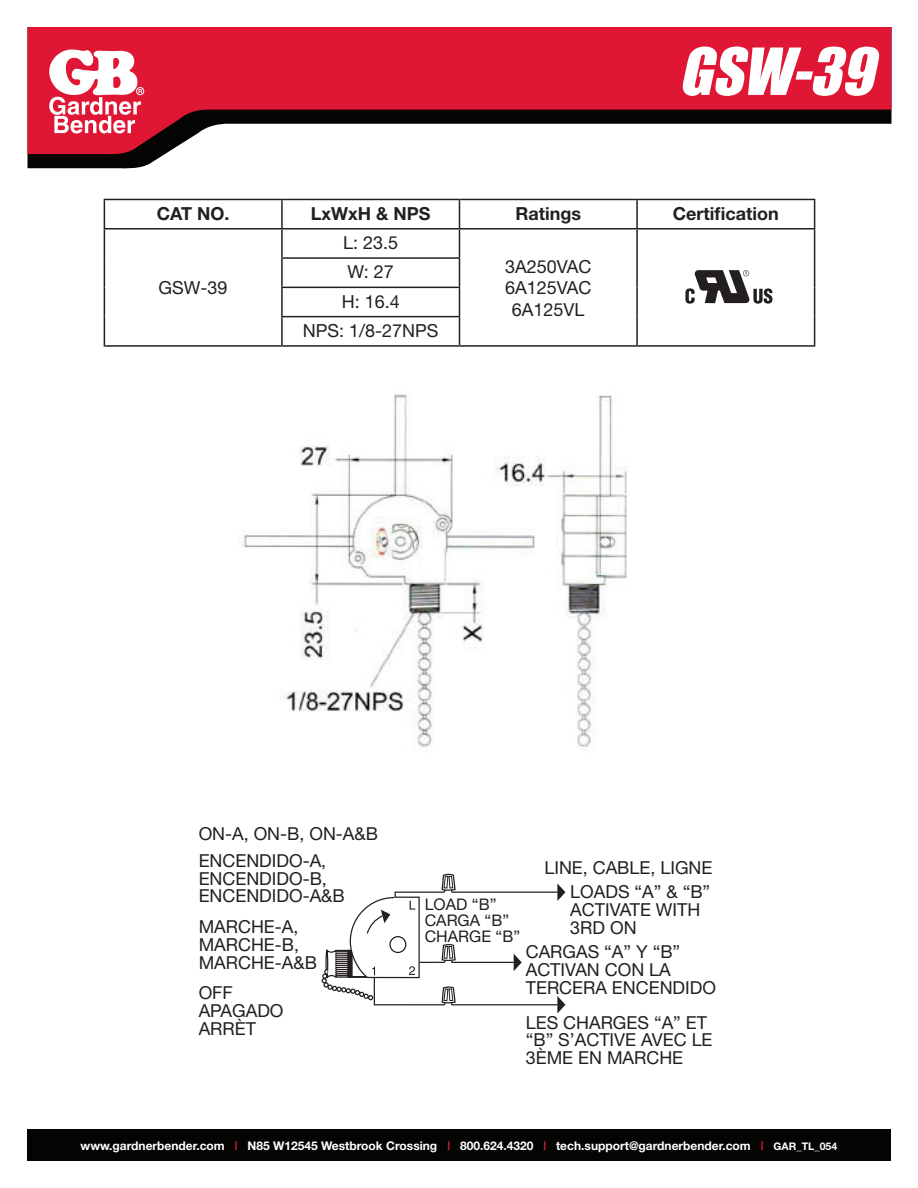
<style>
.page{position:relative;width:918px;height:1188px;background:#fff}
.page>*{position:absolute;margin:0;border:0;box-sizing:border-box;transform-origin:0 0}
.t1{font:italic 60px "Impact";color:#fff}
.t2{font:18px/21.6px "Helvetica Neue";color:#231f20;text-align:center}
.t3{font:700 18px "Helvetica Neue";color:#231f20}
.t4{font:17.85px/17.9px "Helvetica Neue";color:#231f20}
.t5{font:16.05px/16px "Helvetica Neue";color:#231f20}
.t6{font:700 12px "Helvetica Neue";color:#fff}
.s1{color:#e01734}
.s2{font-size:10.5px}
</style>
<div class="page">
<svg style="left:27px;top:155px;width:137px;height:14px;fill:#040503"></svg>
<svg style="left:27px;top:27px;width:864px;height:128px;fill:#e01734"></svg>
<img style="left:243px;top:393px;width:384px;height:355px">
<svg style="left:322px;top:874px;width:243px;height:139px"></svg>
<div style="left:136px;top:87px;width:8px;height:8px;border:1px solid #fff;border-radius:50%"></div>
<svg style="left:46px;top:48px;width:96px;height:85px"></svg>
<hr style="left:104px;top:199px;width:178px;height:1px;background:#231f20">
<hr style="left:282px;top:199px;width:177px;height:1px;background:#231f20">
<hr style="left:281px;top:200px;width:2px;height:28px;background:#231f20">
<hr style="left:459px;top:199px;width:178px;height:1px;background:#231f20">
<hr style="left:637px;top:199px;width:178px;height:1px;background:#231f20">
<hr style="left:636px;top:200px;width:2px;height:28px;background:#231f20">
<hr style="left:104px;top:228px;width:178px;height:2px;background:#231f20">
<hr style="left:282px;top:228px;width:177px;height:2px;background:#231f20">
<hr style="left:281px;top:230px;width:2px;height:27px;background:#231f20">
<hr style="left:459px;top:228px;width:178px;height:2px;background:#231f20">
<hr style="left:637px;top:228px;width:178px;height:2px;background:#231f20">
<hr style="left:636px;top:230px;width:2px;height:28px;background:#231f20">
<svg style="left:104px;top:200px;width:1px;height:87px"></svg>
<hr style="left:281px;top:257px;width:179px;height:2px;background:#231f20">
<hr style="left:281px;top:259px;width:2px;height:28px;background:#231f20">
<hr style="left:636px;top:258px;width:2px;height:29px;background:#231f20">
<svg style="left:814px;top:200px;width:1px;height:87px"></svg>
<hr style="left:104px;top:287px;width:1px;height:30px;background:#231f20">
<hr style="left:281px;top:287px;width:179px;height:1px;background:#231f20">
<hr style="left:281px;top:288px;width:2px;height:28px;background:#231f20">
<hr style="left:636px;top:287px;width:2px;height:30px;background:#231f20">
<hr style="left:814px;top:287px;width:1px;height:30px;background:#231f20">
<svg style="left:104px;top:317px;width:1px;height:28px"></svg>
<hr style="left:281px;top:316px;width:179px;height:1px;background:#231f20">
<hr style="left:281px;top:317px;width:2px;height:28px;background:#231f20">
<svg style="left:459px;top:200px;width:1px;height:145px"></svg>
<hr style="left:636px;top:317px;width:2px;height:28px;background:#231f20">
<svg style="left:814px;top:317px;width:1px;height:28px"></svg>
<hr style="left:104px;top:345px;width:178px;height:2px;background:#231f20">
<hr style="left:282px;top:345px;width:177px;height:2px;background:#231f20">
<hr style="left:459px;top:345px;width:178px;height:2px;background:#231f20">
<hr style="left:637px;top:345px;width:178px;height:2px;background:#231f20">
<svg style="left:685px;top:270px;width:88px;height:34px"></svg>
<div style="left:27px;top:1130px;width:864px;height:31px;background:#040503"></div>
<h1 class="t1" style="left:678px;top:25px;width:215px">GSW-39</h1>
<p class="t3" style="left:157px;top:202px;width:74px">CAT NO.</p>
<p class="t3" style="left:311px;top:202px;width:121px">LxWxH &amp; NPS</p>
<p class="t3" style="left:515px;top:202px;width:67px">Ratings</p>
<p class="t3" style="left:673px;top:202px;width:107px">Certification</p>
<p class="t2" style="left:159px;top:277px;width:71px">GSW-39</p>
<p class="t2" style="left:343px;top:232px;width:57px">L: 23.5</p>
<p class="t2" style="left:303px;top:257px;width:137px;line-height:29.2px">W: 27<br>H: 16.4<br>NPS: 1/8-27NPS</p>
<p class="t2" style="left:505px;top:255px;width:88px">3A250VAC<br>6A125VAC<br>6A125VL</p>
<p class="t4" style="left:199px;top:820px;width:181px;line-height:26.7px">ON-A, ON-B, ON-A&amp;B<br>ENCENDIDO-A,</p>
<p class="t4" style="left:199px;top:869px;width:148px">ENCENDIDO-B,<br>ENCENDIDO-A&amp;B</p>
<p class="t4" style="left:199px;top:917px;width:120px">MARCHE-A,<br>MARCHE-B,<br>MARCHE-A&amp;B</p>
<p class="t4" style="left:199px;top:983px;width:86px">OFF<br>APAGADO<br>ARRÈT</p>
<p class="t5" style="left:425px;top:896px;width:97px">LOAD “B”<br>CARGA “B”<br>CHARGE “B”</p>
<p class="t4" style="left:544px;top:855px;width:170px;line-height:24.2px;text-align:right">LINE, CABLE, LIGNE<br>LOADS “A” &amp; “B”</p>
<p class="t4" style="left:570px;top:900px;width:132px">ACTIVATE WITH<br>3RD ON</p>
<p class="t4" style="left:526px;top:942px;width:192px">CARGAS “A” Y “B”<br>ACTIVAN CON LA<br>TERCERA ENCENDIDO</p>
<p class="t4" style="left:526px;top:1013px;width:188px">LES CHARGES “A” ET “B” S’ACTIVE AVEC LE<br>3ÈME EN MARCHE</p>
<p class="t6" style="left:81px;top:1138px;width:758px">www.gardnerbender.com <span class="s1">|</span> N85 W12545 Westbrook Crossing <span class="s1">|</span> 800.624.4320 <span class="s1">|</span> tech.support@gardnerbender.com <span class="s1">|</span> <span class="s2">GAR_TL_054</span></p>
</div>
